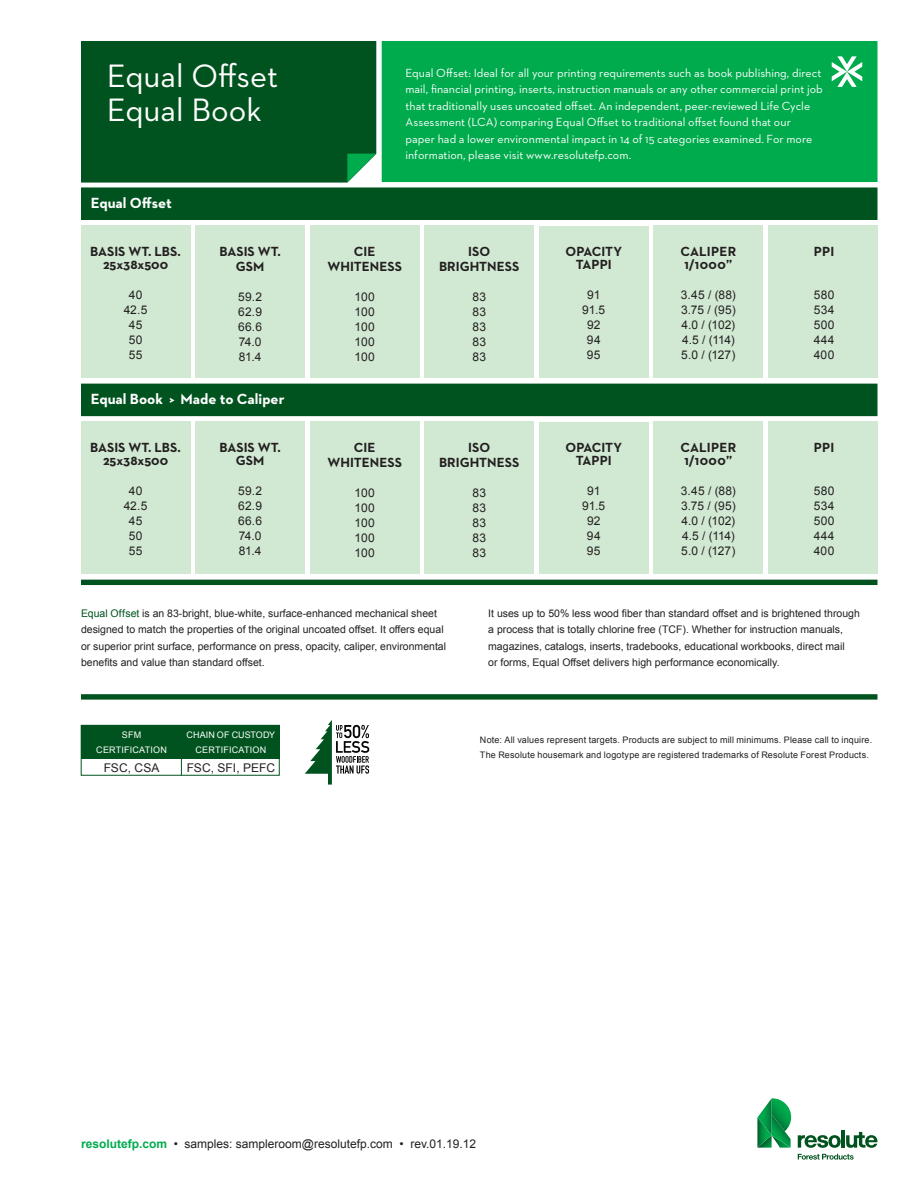
<style>
.page{position:relative;width:918px;height:1188px;background:#fff}
.page>*{position:absolute;margin:0;border:0;box-sizing:border-box;transform-origin:0 0}
.t1{font:33px "Neutraface 2 Text";color:#fff}
.t2{font:700 15px "Neutraface 2 Text";color:#fff}
.t3{font:700 13.5px/15px "Neutraface 2 Text";color:#231f20;text-align:center}
.t4{font:700 13.5px/13.5px "Neutraface 2 Text";letter-spacing:.02em;color:#231f20;text-align:center}
.t5{font:12px/16.5px "Neutraface 2 Text";color:#fff}
.t6{font:12px "Arial";letter-spacing:.01em;color:#231f20}
.t7{font:10.5px/16.5px "Arial";color:#231f20}
.t8{font:9px/15px "Arial";letter-spacing:.02em;color:#231f20}
.t9{font:9px/15px "Arial";letter-spacing:.015em;color:#fff;text-align:center}
.s1{color:#00531e}
.s2{font-weight:700;color:#00ab4d}
</style>
<div class="page">
<hr style="left:841px;top:1130px;width:4px;height:18px;background:#00531e">
<svg style="left:798px;top:1132px;width:80px;height:16px"></svg>
<svg style="left:798px;top:1154px;width:56px;height:6px"></svg>
<svg style="left:757px;top:1098px;width:34px;height:50px"></svg>
<div style="left:539px;top:225px;width:109px;height:153px;background:#d1e9d3"></div>
<div style="left:654px;top:225px;width:109px;height:153px;background:#d1e9d3"></div>
<div style="left:425px;top:225px;width:109px;height:153px;background:#d1e9d3"></div>
<div style="left:310px;top:225px;width:109px;height:153px;background:#d1e9d3"></div>
<div style="left:196px;top:225px;width:109px;height:153px;background:#d1e9d3"></div>
<div style="left:81px;top:225px;width:109px;height:153px;background:#d1e9d3"></div>
<div style="left:768px;top:225px;width:110px;height:153px;background:#d1e9d3"></div>
<div style="left:539px;top:422px;width:109px;height:152px;background:#d1e9d3"></div>
<div style="left:81px;top:384px;width:797px;height:32px;background:#00531e"></div>
<div style="left:654px;top:422px;width:109px;height:152px;background:#d1e9d3"></div>
<div style="left:425px;top:422px;width:109px;height:152px;background:#d1e9d3"></div>
<div style="left:310px;top:422px;width:109px;height:152px;background:#d1e9d3"></div>
<div style="left:196px;top:422px;width:109px;height:152px;background:#d1e9d3"></div>
<div style="left:81px;top:422px;width:109px;height:152px;background:#d1e9d3"></div>
<div style="left:768px;top:422px;width:110px;height:152px;background:#d1e9d3"></div>
<svg style="left:81px;top:694px;width:797px;height:6px;background:#196434"></svg>
<div style="left:81px;top:725px;width:198px;height:34px;background:#00531e"></div>
<svg style="left:181px;top:759px;width:1px;height:16px"></svg>
<div style="left:81px;top:580px;width:797px;height:5px;background:#00531e"></div>
<svg style="left:305px;top:720px;width:64px;height:65px"></svg>
<svg style="left:81px;top:41px;width:797px;height:179px;background:#0a853e"></svg>
<p class="t1" style="left:107px;top:55px;width:173px">Equal Offset</p>
<p class="t1" style="left:107px;top:90px;width:156px">Equal Book</p>
<p class="t2" style="left:91px;top:194px;width:82px">Equal Offset</p>
<p class="t3" style="left:90px;top:244px;width:92px;line-height:13.5px">BASIS WT. LBS.<br>25x38x500</p>
<p class="t6" style="left:129px;top:287px;width:15px">40</p>
<p class="t6" style="left:124px;top:302px;width:25px">42.5</p>
<p class="t6" style="left:129px;top:317px;width:15px">45</p>
<p class="t6" style="left:129px;top:332px;width:15px">50</p>
<p class="t6" style="left:129px;top:347px;width:15px">55</p>
<p class="t3" style="left:220px;top:243px;width:63px">BASIS WT.<br>GSM</p>
<p class="t6" style="left:238px;top:289px;width:25px">59.2</p>
<p class="t6" style="left:238px;top:304px;width:25px">62.9</p>
<p class="t6" style="left:238px;top:319px;width:25px">66.6</p>
<p class="t6" style="left:239px;top:334px;width:24px">74.0</p>
<p class="t6" style="left:239px;top:349px;width:24px">81.4</p>
<p class="t2" style="left:91px;top:390px;width:195px">Equal Book &gt; Made to Caliper</p>
<p class="t3" style="left:90px;top:440px;width:92px;line-height:13.5px">BASIS WT. LBS.<br>25x38x500</p>
<p class="t6" style="left:129px;top:483px;width:15px">40</p>
<p class="t6" style="left:124px;top:498px;width:25px">42.5</p>
<p class="t6" style="left:129px;top:513px;width:15px">45</p>
<p class="t6" style="left:129px;top:528px;width:15px">50</p>
<p class="t6" style="left:129px;top:543px;width:15px">55</p>
<p class="t3" style="left:220px;top:440px;width:63px;line-height:13.5px">BASIS WT.<br>GSM</p>
<p class="t6" style="left:238px;top:483px;width:25px">59.2</p>
<p class="t6" style="left:238px;top:498px;width:25px">62.9</p>
<p class="t6" style="left:238px;top:513px;width:25px">66.6</p>
<p class="t6" style="left:239px;top:528px;width:24px">74.0</p>
<p class="t6" style="left:239px;top:543px;width:24px">81.4</p>
<p class="t5" style="left:405px;top:64px;width:419px">Equal Offset: Ideal for all your printing requirements such as book publishing, direct mail, financial printing, inserts, instruction manuals or any other commercial print job</p>
<p class="t5" style="left:405px;top:97px;width:409px">that traditionally uses uncoated offset. An independent, peer-reviewed Life Cycle Assessment (LCA) comparing Equal Offset to traditional offset found that our paper had a lower environmental impact in 14 of 15 categories examined. For more information, please visit www.resolutefp.com.</p>
<p class="t3" style="left:327px;top:243px;width:76px">CIE<br>WHITENESS</p>
<p class="t6" style="left:355px;top:289px;width:22px">100</p>
<p class="t6" style="left:355px;top:304px;width:22px">100</p>
<p class="t6" style="left:355px;top:319px;width:22px">100</p>
<p class="t6" style="left:355px;top:334px;width:22px">100</p>
<p class="t6" style="left:355px;top:349px;width:22px">100</p>
<p class="t3" style="left:327px;top:440px;width:76px">CIE<br>WHITENESS</p>
<p class="t6" style="left:355px;top:485px;width:22px">100</p>
<p class="t6" style="left:355px;top:500px;width:22px">100</p>
<p class="t6" style="left:355px;top:515px;width:22px">100</p>
<p class="t6" style="left:355px;top:530px;width:22px">100</p>
<p class="t6" style="left:355px;top:545px;width:22px">100</p>
<p class="t3" style="left:439px;top:243px;width:82px">ISO<br>BRIGHTNESS</p>
<p class="t6" style="left:472px;top:289px;width:15px">83</p>
<p class="t6" style="left:472px;top:304px;width:15px">83</p>
<p class="t6" style="left:472px;top:319px;width:15px">83</p>
<p class="t6" style="left:472px;top:334px;width:15px">83</p>
<p class="t6" style="left:472px;top:349px;width:15px">83</p>
<p class="t3" style="left:439px;top:440px;width:82px">ISO<br>BRIGHTNESS</p>
<p class="t6" style="left:472px;top:485px;width:15px">83</p>
<p class="t6" style="left:472px;top:500px;width:15px">83</p>
<p class="t6" style="left:472px;top:515px;width:15px">83</p>
<p class="t6" style="left:472px;top:530px;width:15px">83</p>
<p class="t6" style="left:472px;top:545px;width:15px">83</p>
<p class="t3" style="left:566px;top:243px;width:58px">OPACITY</p>
<p class="t3" style="left:576px;top:257px;width:37px">TAPPI</p>
<p class="t6" style="left:587px;top:287px;width:15px">91</p>
<p class="t6" style="left:582px;top:302px;width:25px">91.5</p>
<p class="t6" style="left:587px;top:317px;width:15px">92</p>
<p class="t6" style="left:587px;top:332px;width:15px">94</p>
<p class="t6" style="left:587px;top:347px;width:15px">95</p>
<p class="t3" style="left:566px;top:440px;width:58px">OPACITY</p>
<p class="t3" style="left:576px;top:453px;width:37px">TAPPI</p>
<p class="t6" style="left:587px;top:483px;width:15px">91</p>
<p class="t6" style="left:582px;top:498px;width:25px">91.5</p>
<p class="t6" style="left:587px;top:513px;width:15px">92</p>
<p class="t6" style="left:587px;top:528px;width:15px">94</p>
<p class="t6" style="left:587px;top:543px;width:15px">95</p>
<p class="t4" style="left:680px;top:244px;width:57px">CALIPER<br>1/1000”</p>
<p class="t6" style="left:681px;top:287px;width:57px">3.45 / (88)</p>
<p class="t6" style="left:681px;top:302px;width:56px">3.75 / (95)</p>
<p class="t6" style="left:681px;top:317px;width:55px">4.0 / (102)</p>
<p class="t6" style="left:682px;top:332px;width:54px">4.5 / (114)</p>
<p class="t6" style="left:681px;top:347px;width:56px">5.0 / (127)</p>
<p class="t4" style="left:680px;top:440px;width:57px">CALIPER<br>1/1000”</p>
<p class="t6" style="left:681px;top:483px;width:57px">3.45 / (88)</p>
<p class="t6" style="left:681px;top:498px;width:56px">3.75 / (95)</p>
<p class="t6" style="left:681px;top:513px;width:55px">4.0 / (102)</p>
<p class="t6" style="left:682px;top:528px;width:54px">4.5 / (114)</p>
<p class="t6" style="left:681px;top:543px;width:56px">5.0 / (127)</p>
<p class="t3" style="left:814px;top:243px;width:22px">PPI</p>
<p class="t6" style="left:814px;top:287px;width:22px">580</p>
<p class="t6" style="left:814px;top:302px;width:22px">534</p>
<p class="t6" style="left:814px;top:317px;width:22px">500</p>
<p class="t6" style="left:814px;top:332px;width:22px">444</p>
<p class="t6" style="left:814px;top:347px;width:22px">400</p>
<p class="t3" style="left:814px;top:440px;width:22px">PPI</p>
<p class="t6" style="left:814px;top:483px;width:22px">580</p>
<p class="t6" style="left:814px;top:498px;width:22px">534</p>
<p class="t6" style="left:814px;top:513px;width:22px">500</p>
<p class="t6" style="left:814px;top:528px;width:22px">444</p>
<p class="t6" style="left:814px;top:543px;width:22px">400</p>
<p class="t7" style="left:81px;top:605px;width:367px"><span class="s1">Equal Offset</span> is an 83-bright, blue-white, surface-enhanced mechanical sheet designed to match the properties of the original uncoated offset. It offers equal or superior print surface, performance on press, opacity, caliper, environmental benefits and value than standard offset.</p>
<p class="t7" style="left:488px;top:605px;width:373px">It uses up to 50% less wood fiber than standard offset and is brightened through a process that is totally chlorine free (TCF). Whether for instruction manuals, magazines, catalogs, inserts, tradebooks, educational workbooks, direct mail<br>or forms, Equal Offset delivers high performance economically.</p>
<p class="t9" style="left:96px;top:727px;width:72px">SFM<br>CERTIFICATION</p>
<p class="t6" style="left:104px;top:760px;width:57px">FSC, CSA</p>
<p class="t9" style="left:187px;top:727px;width:90px">CHAIN OF CUSTODY</p>
<p class="t9" style="left:196px;top:742px;width:72px">CERTIFICATION</p>
<p class="t6" style="left:187px;top:760px;width:90px">FSC, SFI, PEFC</p>
<p class="t8" style="left:480px;top:733px;width:394px">Note: All values represent targets. Products are subject to mill minimums. Please call to inquire.<br>The Resolute housemark and logotype are registered trademarks of Resolute Forest Products.</p>
<p class="t6" style="left:81px;top:1136px;width:397px"><span class="s2">resolutefp.com</span> • samples: sampleroom@resolutefp.com • rev.01.19.12</p>
</div>
